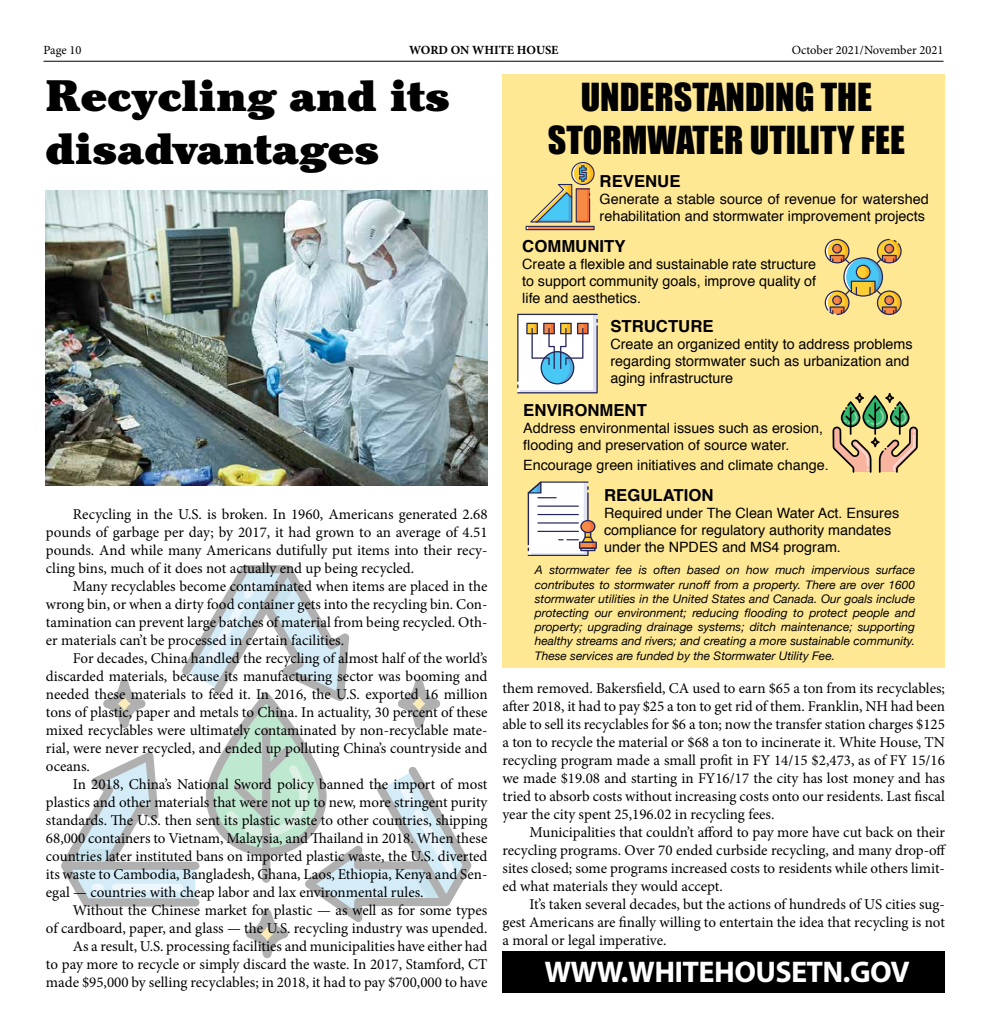
<style>
.page{position:relative;width:990px;height:1035px;background:#fff}
.page>*{position:absolute;margin:0;border:0;box-sizing:border-box;transform-origin:0 0}
.t1{font:900 43.75px/52.5px "Cheltenham";color:#000}
.t2{font:35.5px/42.6px "Impact";color:#010101;text-align:center}
.t3{font:30px "Myriad Headline";color:#fff}
.t4{font:700 16.5px "Helvetica";color:#000}
.t5{font:15px/18px "Minion Pro";color:#000;text-align:justify}
.t6{font:14.25px/17px "Helvetica";color:#000}
.t7{font:12.5px "Minion Pro";color:#000}
.t8{font:700 12.5px "Minion Pro";letter-spacing:-.005em;color:#000}
.t9{font:italic 11.88px/14.2px "Helvetica Neue";color:#010101;text-align:justify}
</style>
<div class="page">
<svg style="left:61px;top:565px;width:411px;height:394px"></svg>
<div style="left:502px;top:74px;width:443px;height:594px;background:#ffe894"></div>
<svg style="left:528px;top:481px;width:69px;height:75px;background:#ddd8d3"></svg>
<svg style="left:825px;top:239px;width:77px;height:76px"></svg>
<svg style="left:526px;top:162px;width:69px;height:68px"></svg>
<svg style="left:517px;top:314px;width:81px;height:79px;background:#c9d2da"></svg>
<svg style="left:833px;top:393px;width:85px;height:80px"></svg>
<div style="left:502px;top:952px;width:443px;height:41px;background:#000"></div>
<img style="left:46px;top:190px;width:442px;height:295px">
<hr style="left:44px;top:61px;width:900px;height:1px;background:#000">
<p class="t7" style="left:44px;top:42px;width:40px">Page 10</p>
<p class="t8" style="left:409px;top:41px;width:151px">WORD ON WHITE HOUSE</p>
<p class="t7" style="left:792px;top:42px;width:153px">October 2021/November 2021</p>
<h1 class="t1" style="left:45px;top:70px;width:406px">Recycling and its disadvantages</h1>
<h2 class="t2" style="left:548px;top:75px;width:359px">UNDERSTANDING THE<br>STORMWATER UTILITY FEE</h2>
<p class="t5" style="left:46px;top:505px;width:443px;text-indent:27px">Recycling in the U.S. is broken. In 1960, Americans generated 2.68 pounds of garbage per day; by 2017, it had grown to an average of 4.51 pounds. And while many Americans dutifully put items into their recy&shy;cling bins, much of it does not actually end up being recycled.</p>
<p class="t5" style="left:46px;top:577px;width:443px;text-indent:27px">Many recyclables become contaminated when items are placed in the wrong bin, or when a dirty food container gets into the recycling bin. Con&shy;tamination can prevent large batches of material from being recycled. Oth&shy;er materials can’t be processed in certain facilities.</p>
<p class="t5" style="left:46px;top:649px;width:443px;text-indent:27px">For decades, China handled the recycling of almost half of the world’s discarded materials, because its manufacturing sector was booming and needed these materials to feed it. In 2016, the U.S. exported 16 million tons of plastic, paper and metals to China. In actuality, 30 percent of these mixed recyclables were ultimately contaminated by non-recyclable mate&shy;rial, were never recycled, and ended up polluting China’s countryside and oceans.</p>
<p class="t5" style="left:46px;top:775px;width:443px;text-indent:27px">In 2018, China’s National Sword policy banned the import of most plastics and other materials that were not up to new, more stringent purity standards. The U.S. then sent its plastic waste to other countries, shipping 68,000 containers to Vietnam, Malaysia, and Thailand in 2018. When these countries later instituted bans on imported plastic waste, the U.S. diverted its waste to Cambodia, Bangladesh, Ghana, Laos, Ethiopia, Kenya and Sen&shy;egal — countries with cheap labor and lax environmental rules.</p>
<p class="t5" style="left:46px;top:901px;width:443px;text-align:right">Without the Chinese market for plastic — as well as for some types<br>of cardboard, paper, and glass — the U.S. recycling industry was upended.<br>As a result, U.S. processing facilities and municipalities have either had<br>to pay more to recycle or simply discard the waste. In 2017, Stamford, CT made $95,000 by selling recyclables; in 2018, it had to pay $700,000 to have</p>
<p class="t4" style="left:600px;top:167px;width:82px">REVENUE</p>
<p class="t6" style="left:600px;top:191px;width:331px">Generate a stable source of revenue for watershed rehabilitation and stormwater improvement projects</p>
<p class="t4" style="left:522px;top:233px;width:105px">COMMUNITY</p>
<p class="t6" style="left:522px;top:256px;width:295px;text-align:justify">Create a flexible and sustainable rate structure to support community goals, improve quality of life and aesthetics.</p>
<p class="t4" style="left:610px;top:313px;width:105px">STRUCTURE</p>
<p class="t6" style="left:610px;top:336px;width:304px">Create an organized entity to address problems regarding stormwater such as urbanization and aging infrastructure</p>
<p class="t4" style="left:523px;top:397px;width:125px">ENVIRONMENT</p>
<p class="t6" style="left:523px;top:420px;width:301px">Address environmental issues such as erosion, flooding and preservation of source water.</p>
<p class="t6" style="left:523px;top:457px;width:307px">Encourage green initiatives and climate change.</p>
<p class="t4" style="left:604px;top:481px;width:111px">REGULATION</p>
<p class="t6" style="left:604px;top:505px;width:297px">Required under The Clean Water Act. Ensures compliance for regulatory authority mandates under the NPDES and MS4 program.</p>
<p class="t9" style="left:535px;top:564px;width:382px">A stormwater fee is often based on how much impervious surface contributes to stormwater runoff from a property. There are over 1600 stormwater utilities in the United States and Canada. Our goals include protecting our environment; reducing flooding to protect people and property; upgrading drainage systems; ditch maintenance; supporting healthy streams and rivers; and creating a more sustainable community.<br>These services are funded by the Stormwater Utility Fee.</p>
<p class="t5" style="left:503px;top:679px;width:444px">them removed. Bakersfield, CA used to earn $65 a ton from its recyclables; after 2018, it had to pay $25 a ton to get rid of them. Franklin, NH had been able to sell its recyclables for $6 a ton; now the transfer station charges $125 a ton to recycle the material or $68 a ton to incinerate it. White House, TN recycling program made a small profit in FY 14/15 $2,473, as of FY 15/16 we made $19.08 and starting in FY16/17 the city has lost money and has tried to absorb costs without increasing costs onto our residents. Last fiscal year the city spent 25,196.02 in recycling fees.</p>
<p class="t5" style="left:503px;top:823px;width:445px;text-indent:27px">Municipalities that couldn’t afford to pay more have cut back on their recycling programs. Over 70 ended curbside recycling, and many drop-off sites closed; some programs increased costs to residents while others limit&shy;ed what materials they would accept.</p>
<p class="t5" style="left:503px;top:895px;width:444px;text-indent:27px">It’s taken several decades, but the actions of hundreds of US cities sug&shy;gest Americans are finally willing to entertain the idea that recycling is not a moral or legal imperative.</p>
<h3 class="t3" style="left:545px;top:956px;width:366px">WWW.WHITEHOUSETN.GOV</h3>
</div>
